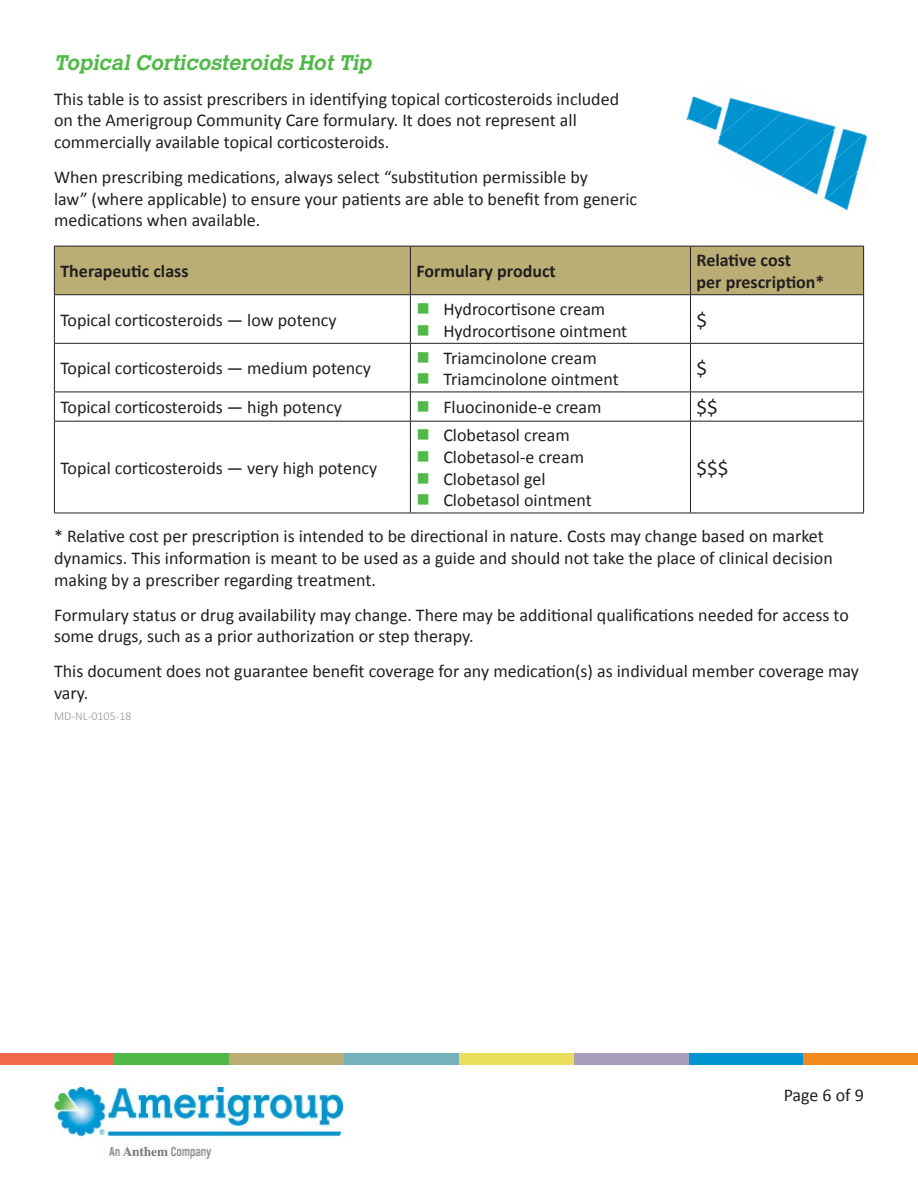
<style>
.page{position:relative;width:918px;height:1188px;background:#fff}
.page>*{position:absolute;margin:0;border:0;box-sizing:border-box;transform-origin:0 0}
.Title_Header{font:italic 700 21px "Calvert MT Std";color:#51b948}
.Body_text{font:21px "Calibri";color:#231f20}
.Body_text-2{font:18px/21.6px "Calibri";color:#231f20}
.Table_head_sub_head{font:700 18px/21.6px "Calibri";color:#231f20}
.Job_ID{font:300 12px "Calibri";color:#939598}
</style>
<div class="page">
<img style="left:54px;top:1088px;width:289px;height:71px">
<div style="left:0;top:1053px;width:115px;height:11px;background:#f2684a"></div>
<div style="left:115px;top:1053px;width:114px;height:11px;background:#51b948"></div>
<div style="left:229px;top:1053px;width:115px;height:11px;background:#bbae75"></div>
<div style="left:344px;top:1053px;width:115px;height:11px;background:#74b1bd"></div>
<div style="left:459px;top:1053px;width:115px;height:11px;background:#e9df5d"></div>
<div style="left:574px;top:1053px;width:115px;height:11px;background:#a89dbc"></div>
<div style="left:689px;top:1053px;width:114px;height:11px;background:#0094d3"></div>
<div style="left:803px;top:1053px;width:115px;height:11px;background:#f38a1e"></div>
<div style="left:55px;top:247px;width:808px;height:47px;background:#bbae75"></div>
<hr style="left:54px;top:246px;width:356px;height:1px;background:#231f20">
<hr style="left:54px;top:246px;width:1px;height:48px;background:#231f20">
<hr style="left:410px;top:246px;width:280px;height:1px;background:#231f20">
<hr style="left:410px;top:246px;width:1px;height:48px;background:#231f20">
<hr style="left:690px;top:246px;width:174px;height:1px;background:#231f20">
<hr style="left:690px;top:246px;width:1px;height:48px;background:#231f20">
<hr style="left:863px;top:246px;width:1px;height:48px;background:#231f20">
<hr style="left:54px;top:294px;width:356px;height:1px;background:#231f20">
<hr style="left:54px;top:295px;width:1px;height:48px;background:#231f20">
<hr style="left:410px;top:294px;width:280px;height:1px;background:#231f20">
<hr style="left:410px;top:295px;width:1px;height:48px;background:#231f20">
<hr style="left:690px;top:294px;width:174px;height:1px;background:#231f20">
<hr style="left:690px;top:295px;width:1px;height:48px;background:#231f20">
<hr style="left:863px;top:295px;width:1px;height:48px;background:#231f20">
<hr style="left:54px;top:343px;width:356px;height:1px;background:#231f20">
<hr style="left:54px;top:344px;width:1px;height:48px;background:#231f20">
<hr style="left:410px;top:343px;width:280px;height:1px;background:#231f20">
<hr style="left:410px;top:344px;width:1px;height:48px;background:#231f20">
<hr style="left:690px;top:343px;width:174px;height:1px;background:#231f20">
<hr style="left:690px;top:344px;width:1px;height:48px;background:#231f20">
<hr style="left:863px;top:344px;width:1px;height:48px;background:#231f20">
<hr style="left:54px;top:392px;width:356px;height:1px;background:#231f20">
<svg style="left:54px;top:392px;width:1px;height:29px"></svg>
<hr style="left:410px;top:392px;width:280px;height:1px;background:#231f20">
<svg style="left:410px;top:392px;width:1px;height:29px"></svg>
<hr style="left:690px;top:392px;width:174px;height:1px;background:#231f20">
<svg style="left:690px;top:392px;width:1px;height:29px"></svg>
<svg style="left:863px;top:392px;width:1px;height:29px"></svg>
<hr style="left:54px;top:421px;width:356px;height:1px;background:#231f20">
<hr style="left:54px;top:422px;width:1px;height:91px;background:#231f20">
<hr style="left:410px;top:421px;width:280px;height:1px;background:#231f20">
<hr style="left:410px;top:422px;width:1px;height:91px;background:#231f20">
<hr style="left:690px;top:421px;width:174px;height:1px;background:#231f20">
<hr style="left:690px;top:422px;width:1px;height:91px;background:#231f20">
<hr style="left:863px;top:422px;width:1px;height:91px;background:#231f20">
<hr style="left:54px;top:513px;width:356px;height:1px;background:#231f20">
<hr style="left:410px;top:513px;width:280px;height:1px;background:#231f20">
<hr style="left:690px;top:513px;width:174px;height:1px;background:#231f20">
<img style="left:686px;top:96px;width:8px;height:26px">
<img style="left:694px;top:96px;width:15px;height:32px">
<img style="left:709px;top:97px;width:45px;height:51px">
<img style="left:725px;top:104px;width:62px;height:51px">
<img style="left:740px;top:113px;width:76px;height:56px">
<img style="left:766px;top:121px;width:97px;height:62px">
<img style="left:792px;top:134px;width:76px;height:61px">
<img style="left:818px;top:152px;width:50px;height:59px">
<p class="Title_Header" style="left:54px;top:49px;width:324px">Topical Corticosteroids Hot Tip</p>
<p class="Body_text-2" style="left:54px;top:87px;width:567px">This table is to assist prescribers in identifying topical corticosteroids included on the Amerigroup Community Care formulary. It does not represent all commercially available topical corticosteroids.</p>
<p class="Body_text-2" style="left:54px;top:165px;width:585px">When prescribing medications, always select “substitution permissible by<br>law” (where applicable) to ensure your patients are able to benefit from generic medications when available.</p>
<p class="Table_head_sub_head" style="left:60px;top:260px;width:130px">Therapeutic class</p>
<p class="Table_head_sub_head" style="left:416px;top:260px;width:141px">Formulary product</p>
<p class="Table_head_sub_head" style="left:696px;top:249px;width:130px">Relative cost<br>per prescription*</p>
<p class="Body_text-2" style="left:60px;top:308px;width:278px">Topical corticosteroids — low potency</p>
<p class="Body_text-2" style="left:443px;top:297px;width:163px">Hydrocortisone cream</p>
<p class="Body_text-2" style="left:443px;top:319px;width:185px">Hydrocortisone ointment</p>
<p class="Body_text" style="left:696px;top:307px;width:12px">$</p>
<p class="Body_text-2" style="left:60px;top:357px;width:312px">Topical corticosteroids — medium potency</p>
<p class="Body_text-2" style="left:443px;top:346px;width:155px">Triamcinolone cream</p>
<p class="Body_text-2" style="left:443px;top:368px;width:177px">Triamcinolone ointment</p>
<p class="Body_text" style="left:696px;top:356px;width:12px">$</p>
<p class="Body_text-2" style="left:60px;top:396px;width:283px">Topical corticosteroids — high potency</p>
<p class="Body_text-2" style="left:443px;top:396px;width:160px">Fluocinonide-e cream</p>
<p class="Body_text" style="left:696px;top:394px;width:23px">$$</p>
<p class="Body_text-2" style="left:60px;top:456px;width:318px">Topical corticosteroids — very high potency</p>
<p class="Body_text-2" style="left:443px;top:424px;width:128px">Clobetasol cream</p>
<p class="Body_text-2" style="left:443px;top:445px;width:142px">Clobetasol-e cream</p>
<p class="Body_text-2" style="left:443px;top:467px;width:104px">Clobetasol gel</p>
<p class="Body_text-2" style="left:443px;top:489px;width:150px">Clobetasol ointment</p>
<p class="Body_text" style="left:696px;top:455px;width:33px">$$$</p>
<p class="Body_text-2" style="left:54px;top:525px;width:780px">* Relative cost per prescription is intended to be directional in nature. Costs may change based on market dynamics. This information is meant to be used as a guide and should not take the place of clinical decision making by a prescriber regarding treatment.</p>
<p class="Body_text-2" style="left:54px;top:603px;width:796px">Formulary status or drug availability may change. There may be additional qualifications needed for access to some drugs, such as a prior authorization or step therapy.</p>
<p class="Body_text-2" style="left:54px;top:660px;width:807px">This document does not guarantee benefit coverage for any medication(s) as individual member coverage may vary.</p>
<p class="Job_ID" style="left:54px;top:709px;width:79px">MD-NL-0105-18</p>
<p class="Body_text-2" style="left:784px;top:1084px;width:82px">Page 6 of 9</p>
</div>
